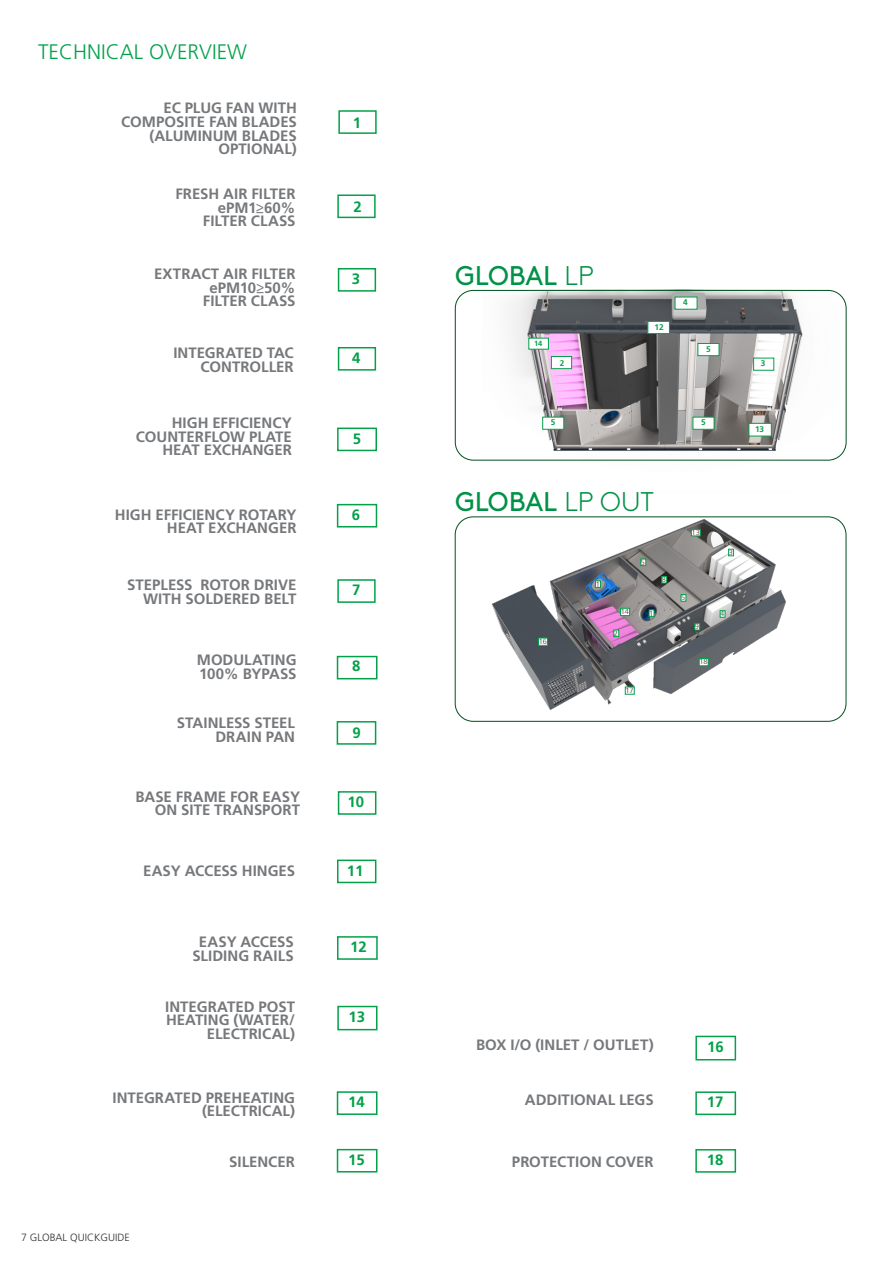
<style>
.page{position:relative;width:893px;height:1263px;background:#fff}
.page>*{position:absolute;margin:0;border:0;box-sizing:border-box;transform-origin:0 0}
.Swegon_-_classic_tex{font:27px "Swegon Brown";color:#009247}
.Swegon_-_classic_tex-2{font:300 21px "Frutiger LT Std";color:#04a14a}
.Body{font:700 15px/13.5px "Frutiger LT Std";color:#76787b;text-align:right}
.Swegon_-_classic_tex-3{font:700 15px "Frutiger LT Std";color:#04a14a}
.Body-2{font:700 15px "Frutiger LT Std";letter-spacing:-.02em;color:#76787b}
.t1{font:300 10.5px "Frutiger LT Std";color:#312f30}
.Swegon_-_classic_tex-4{font:700 8.25px "Frutiger LT Std";color:#04a14a}
.Swegon_-_classic_tex-5{font:700 7.5px "Frutiger LT Std";color:#04a14a}
.Swegon_-_classic_tex-6{font:300 7.35px "Frutiger 45";color:#312f30}
.s1{font-weight:300}
</style>
<div class="page">
<img style="left:483px;top:290px;width:360px;height:171px">
<div style="left:675px;top:297px;width:22px;height:13px;background:#fff;border:1px solid #04a14a"></div>
<div style="left:455px;top:290px;width:391px;height:170px;border:1px solid #00501d;border-radius:18px"></div>
<div style="left:338px;top:347px;width:38px;height:24px;background:#fff;border:2px solid #04a14a"></div>
<div style="left:338px;top:110px;width:39px;height:24px;background:#fff;border:2px solid #04a14a"></div>
<div style="left:337px;top:428px;width:40px;height:23px;background:#fff;border:2px solid #04a14a"></div>
<div style="left:337px;top:194px;width:39px;height:24px;background:#fff;border:2px solid #04a14a"></div>
<div style="left:338px;top:268px;width:38px;height:24px;background:#fff;border:2px solid #04a14a"></div>
<div style="left:337px;top:504px;width:40px;height:23px;background:#fff;border:2px solid #04a14a"></div>
<div style="left:337px;top:579px;width:39px;height:24px;background:#fff;border:2px solid #04a14a"></div>
<div style="left:337px;top:656px;width:40px;height:23px;background:#fff;border:2px solid #04a14a"></div>
<div style="left:337px;top:721px;width:39px;height:24px;background:#fff;border:2px solid #04a14a"></div>
<div style="left:338px;top:791px;width:38px;height:24px;background:#fff;border:2px solid #04a14a"></div>
<div style="left:337px;top:859px;width:39px;height:24px;background:#fff;border:2px solid #04a14a"></div>
<div style="left:337px;top:1091px;width:40px;height:24px;background:#fff;border:2px solid #04a14a"></div>
<div style="left:337px;top:1149px;width:40px;height:23px;background:#fff;border:2px solid #04a14a"></div>
<div style="left:337px;top:1006px;width:40px;height:24px;background:#fff;border:2px solid #04a14a"></div>
<div style="left:337px;top:936px;width:41px;height:24px;background:#fff;border:2px solid #04a14a"></div>
<div style="left:692px;top:417px;width:22px;height:13px;background:#fff;border:1px solid #04a14a"></div>
<div style="left:697px;top:343px;width:22px;height:13px;background:#fff;border:1px solid #04a14a"></div>
<div style="left:753px;top:358px;width:21px;height:13px;background:#fff"></div>
<div style="left:551px;top:356px;width:21px;height:13px;background:#fff;border:1px solid #04a14a"></div>
<div style="left:647px;top:321px;width:23px;height:13px;background:#fff;border:1px solid #04a14a"></div>
<div style="left:542px;top:417px;width:22px;height:13px;background:#fff;border:1px solid #04a14a"></div>
<div style="left:748px;top:423px;width:24px;height:13px;background:#fff;border:1px solid #04a14a"></div>
<div style="left:528px;top:338px;width:21px;height:12px;background:#fff;border:1px solid #04a14a"></div>
<img style="left:486px;top:516px;width:300px;height:194px">
<div style="left:695px;top:1091px;width:41px;height:24px;background:#fff;border:2px solid #04a14a"></div>
<div style="left:695px;top:1149px;width:41px;height:24px;background:#fff;border:2px solid #04a14a"></div>
<div style="left:695px;top:1036px;width:41px;height:24px;background:#fff;border:2px solid #04a14a"></div>
<div style="left:595px;top:581px;width:6px;height:7px;border:1px solid #04a14a"></div>
<svg style="left:649px;top:610px;width:5px;height:7px"></svg>
<div style="left:728px;top:549px;width:6px;height:7px;border:1px solid #04a14a"></div>
<svg style="left:614px;top:630px;width:5px;height:7px"></svg>
<svg style="left:720px;top:610px;width:5px;height:7px"></svg>
<svg style="left:681px;top:594px;width:5px;height:7px"></svg>
<svg style="left:641px;top:559px;width:5px;height:7px"></svg>
<div style="left:661px;top:576px;width:6px;height:7px;border:1px solid #04a14a"></div>
<div style="left:694px;top:623px;width:6px;height:7px;border:1px solid #04a14a"></div>
<div style="left:691px;top:529px;width:9px;height:7px;background:#fff"></div>
<div style="left:691px;top:529px;width:9px;height:7px;border:1px solid #04a14a"></div>
<div style="left:621px;top:608px;width:9px;height:7px;background:#fff"></div>
<div style="left:620px;top:608px;width:10px;height:8px;border:1px solid #04a14a"></div>
<div style="left:538px;top:638px;width:9px;height:7px;background:#fff"></div>
<div style="left:538px;top:638px;width:10px;height:7px;border:1px solid #04a14a"></div>
<div style="left:625px;top:687px;width:9px;height:7px;background:#fff"></div>
<div style="left:699px;top:658px;width:9px;height:8px;background:#fff"></div>
<div style="left:699px;top:658px;width:9px;height:8px;border:1px solid #04a14a"></div>
<p class="Swegon_-_classic_tex-2" style="left:38px;top:40px;width:210px">TECHNICAL OVERVIEW</p>
<p class="Body" style="left:121px;top:102px;width:177px">EC PLUG FAN WITH<br>COMPOSITE FAN BLADES</p>
<p class="Body" style="left:149px;top:129px;width:149px">(ALUMINUM BLADES<br>OPTIONAL)</p>
<p class="Body" style="left:175px;top:187px;width:122px">FRESH AIR FILTER</p>
<p class="Body" style="left:218px;top:201px;width:79px">ePM1≥60%</p>
<p class="Body" style="left:203px;top:214px;width:94px">FILTER CLASS</p>
<p class="Body" style="left:154px;top:267px;width:143px">EXTRACT AIR FILTER ePM10≥50%</p>
<p class="Body" style="left:203px;top:294px;width:94px">FILTER CLASS</p>
<p class="Body" style="left:173px;top:346px;width:122px">INTEGRATED TAC<br>CONTROLLER</p>
<p class="Body" style="left:136px;top:416px;width:158px">HIGH EFFICIENCY<br>COUNTERFLOW PLATE<br>HEAT EXCHANGER</p>
<p class="Body" style="left:115px;top:508px;width:183px">HIGH EFFICIENCY ROTARY<br>HEAT EXCHANGER</p>
<p class="Body" style="left:127px;top:579px;width:171px">STEPLESS ROTOR DRIVE<br>WITH SOLDERED BELT</p>
<p class="Body" style="left:197px;top:653px;width:101px">MODULATING</p>
<p class="Body-2" style="left:199px;top:665px;width:99px">100% BYPASS</p>
<p class="Body" style="left:177px;top:716px;width:120px">STAINLESS STEEL</p>
<p class="Body" style="left:215px;top:730px;width:81px">DRAIN PAN</p>
<p class="Body" style="left:135px;top:790px;width:166px">BASE FRAME FOR EASY<br>ON SITE TRANSPORT</p>
<p class="Body" style="left:143px;top:864px;width:153px">EASY ACCESS HINGES</p>
<p class="Body" style="left:199px;top:935px;width:96px">EASY ACCESS</p>
<p class="Body" style="left:192px;top:949px;width:103px">SLIDING RAILS</p>
<p class="Body" style="left:165px;top:999px;width:131px">INTEGRATED POST<br>HEATING (WATER/<br>ELECTRICAL)</p>
<p class="Body" style="left:112px;top:1091px;width:184px">INTEGRATED PREHEATING (ELECTRICAL)</p>
<p class="Body" style="left:229px;top:1154px;width:67px">SILENCER</p>
<p class="t1" style="left:21px;top:1231px;width:110px">7 GLOBAL QUICKGUIDE</p>
<p class="Swegon_-_classic_tex-3" style="left:353px;top:114px;width:10px">1</p>
<p class="Swegon_-_classic_tex-4" style="left:355px;top:199px;width:6px">4</p>
<p class="Swegon_-_classic_tex-3" style="left:354px;top:198px;width:10px">2</p>
<p class="Swegon_-_classic_tex-3" style="left:352px;top:270px;width:10px">3</p>
<p class="Swegon_-_classic_tex-3" style="left:352px;top:349px;width:10px">4</p>
<p class="Swegon_-_classic_tex-3" style="left:353px;top:429px;width:10px">5</p>
<p class="Swegon_-_classic_tex-3" style="left:352px;top:506px;width:10px">6</p>
<p class="Swegon_-_classic_tex-3" style="left:352px;top:581px;width:10px">7</p>
<p class="Swegon_-_classic_tex-3" style="left:352px;top:657px;width:10px">8</p>
<p class="Swegon_-_classic_tex-3" style="left:353px;top:724px;width:10px">9</p>
<p class="Swegon_-_classic_tex-3" style="left:348px;top:793px;width:18px">10</p>
<p class="Swegon_-_classic_tex-3" style="left:347px;top:861px;width:18px">11</p>
<p class="Swegon_-_classic_tex-3" style="left:350px;top:938px;width:18px">12</p>
<p class="Swegon_-_classic_tex-3" style="left:349px;top:1008px;width:18px">13</p>
<p class="Swegon_-_classic_tex-3" style="left:348px;top:1093px;width:18px">14</p>
<p class="Swegon_-_classic_tex-3" style="left:348px;top:1151px;width:18px">15</p>
<p class="Swegon_-_classic_tex" style="left:455px;top:255px;width:140px">GLOBAL <span class="s1">LP</span></p>
<p class="Swegon_-_classic_tex-5" style="left:534px;top:339px;width:10px">14</p>
<p class="Swegon_-_classic_tex-4" style="left:655px;top:322px;width:11px">12</p>
<p class="Swegon_-_classic_tex-4" style="left:683px;top:298px;width:6px">4</p>
<p class="Swegon_-_classic_tex-4" style="left:706px;top:344px;width:6px">5</p>
<p class="Swegon_-_classic_tex-4" style="left:560px;top:358px;width:6px">2</p>
<p class="Swegon_-_classic_tex-4" style="left:761px;top:359px;width:6px">3</p>
<p class="Swegon_-_classic_tex-4" style="left:551px;top:418px;width:6px">5</p>
<p class="Swegon_-_classic_tex-4" style="left:701px;top:418px;width:6px">5</p>
<p class="Swegon_-_classic_tex-4" style="left:755px;top:424px;width:11px">13</p>
<p class="Swegon_-_classic_tex" style="left:455px;top:481px;width:201px">GLOBAL <span class="s1">LP OUT</span></p>
<p class="Swegon_-_classic_tex-6" style="left:539px;top:637px;width:10px">16</p>
<p class="Swegon_-_classic_tex-6" style="left:596px;top:580px;width:6px">1</p>
<p class="Swegon_-_classic_tex-6" style="left:621px;top:607px;width:10px">14</p>
<p class="Swegon_-_classic_tex-6" style="left:614px;top:629px;width:6px">2</p>
<p class="Swegon_-_classic_tex-6" style="left:641px;top:558px;width:6px">5</p>
<p class="Swegon_-_classic_tex-6" style="left:662px;top:575px;width:6px">8</p>
<p class="Swegon_-_classic_tex-6" style="left:649px;top:609px;width:6px">1</p>
<p class="Swegon_-_classic_tex-6" style="left:625px;top:686px;width:10px">17</p>
<p class="Swegon_-_classic_tex-6" style="left:692px;top:528px;width:10px">13</p>
<p class="Swegon_-_classic_tex-6" style="left:729px;top:548px;width:6px">3</p>
<p class="Swegon_-_classic_tex-6" style="left:681px;top:594px;width:6px">5</p>
<p class="Swegon_-_classic_tex-6" style="left:695px;top:622px;width:6px">9</p>
<p class="Swegon_-_classic_tex-6" style="left:699px;top:657px;width:10px">18</p>
<p class="Swegon_-_classic_tex-6" style="left:720px;top:610px;width:6px">4</p>
<p class="Body" style="left:476px;top:1038px;width:179px">BOX I/O (INLET / OUTLET)</p>
<p class="Swegon_-_classic_tex-3" style="left:707px;top:1038px;width:18px">16</p>
<p class="Body" style="left:525px;top:1093px;width:130px">ADDITIONAL LEGS</p>
<p class="Swegon_-_classic_tex-3" style="left:707px;top:1093px;width:18px">17</p>
<p class="Body" style="left:512px;top:1155px;width:143px">PROTECTION COVER</p>
<p class="Swegon_-_classic_tex-3" style="left:707px;top:1151px;width:18px">18</p>
</div>
